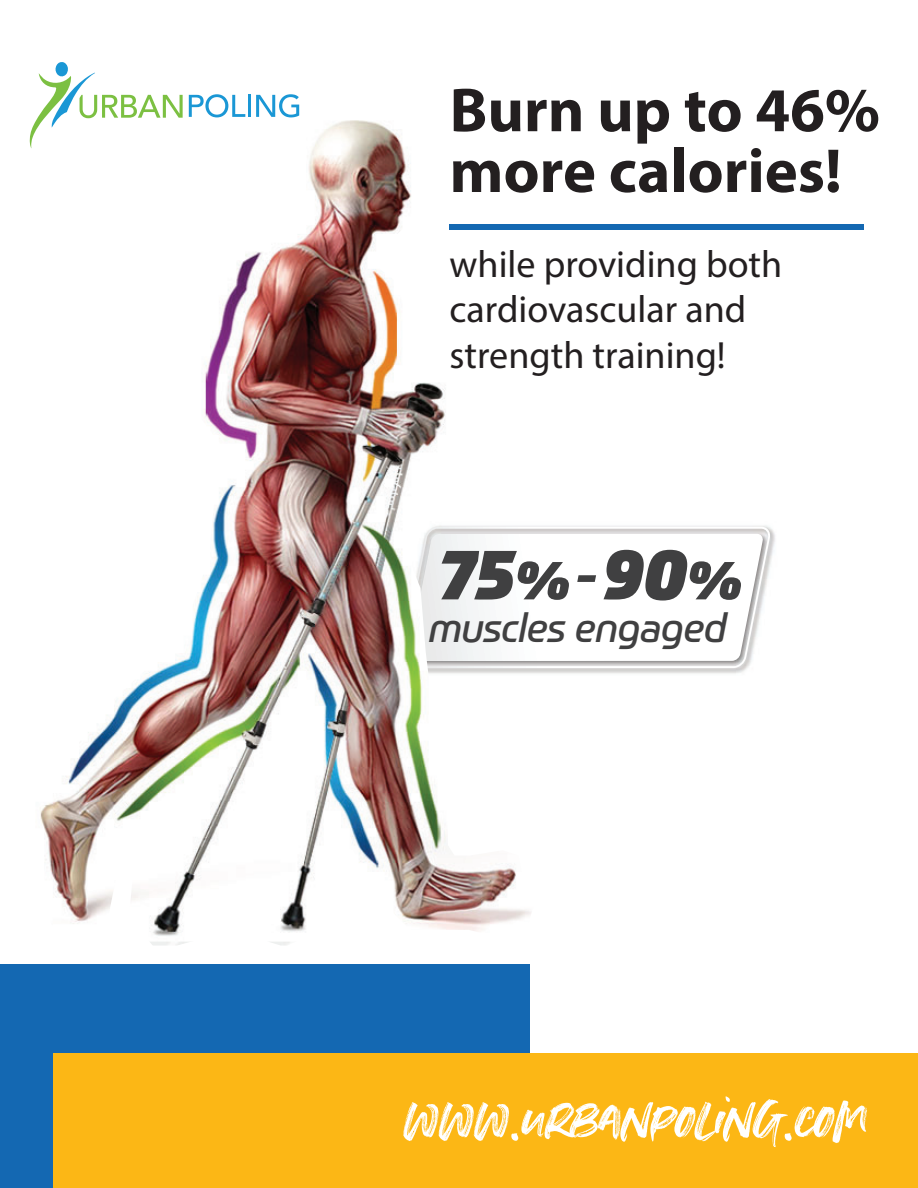
<style>
.page{position:relative;width:918px;height:1188px;background:#fff}
.page>*{position:absolute;margin:0;border:0;box-sizing:border-box;transform-origin:0 0}
.t1{font:90px "Summer Loving";color:#fff}
.t2{font:italic 900 71.25px "Prometo";color:#404041}
.t3{font:700 62.7px/60.8px "Myriad Pro";color:#231f20}
.t4{font:italic 40.05px "Prometo";letter-spacing:-.015em;color:#404041}
.t5{font:38.1px/45.6px "Myriad Pro";color:#231f20}
.s1{font-size:54.9px}
.s2{font-weight:500;font-style:normal;font-size:58.2px}
</style>
<div class="page">
<div style="left:0;top:964px;width:530px;height:224px;background:#1468b2"></div>
<div style="left:54px;top:1053px;width:864px;height:135px;background:#fcb715"></div>
<img style="left:534px;top:525px;width:241px;height:149px">
<svg style="left:534px;top:527px;width:237px;height:141px"></svg>
<img style="left:40px;top:109px;width:494px;height:836px">
<svg style="left:189px;top:94px;width:56px;height:23px"></svg>
<hr style="left:248px;top:95px;width:3px;height:22px;background:#1a97d5">
<svg style="left:256px;top:94px;width:43px;height:23px"></svg>
<svg style="left:29px;top:62px;width:154px;height:86px"></svg>
<div style="left:450px;top:225px;width:414px;height:5px;background:#1468b2"></div>
<h3 class="t3" style="left:450px;top:78px;width:432px">Burn up to 46% more calories!</h3>
<p class="t5" style="left:450px;top:240px;width:334px">while providing both cardiovascular and strength training!</p>
<h2 class="t2" style="left:438px;top:529px;width:306px">75<span class="s1">%</span><span class="s2">-</span>90<span class="s1">%</span></h2>
<p class="t4" style="left:429px;top:603px;width:300px">muscles engaged</p>
<h1 class="t1" style="left:404px;top:1063px;width:465px">www.urbanpoling.com</h1>
</div>
